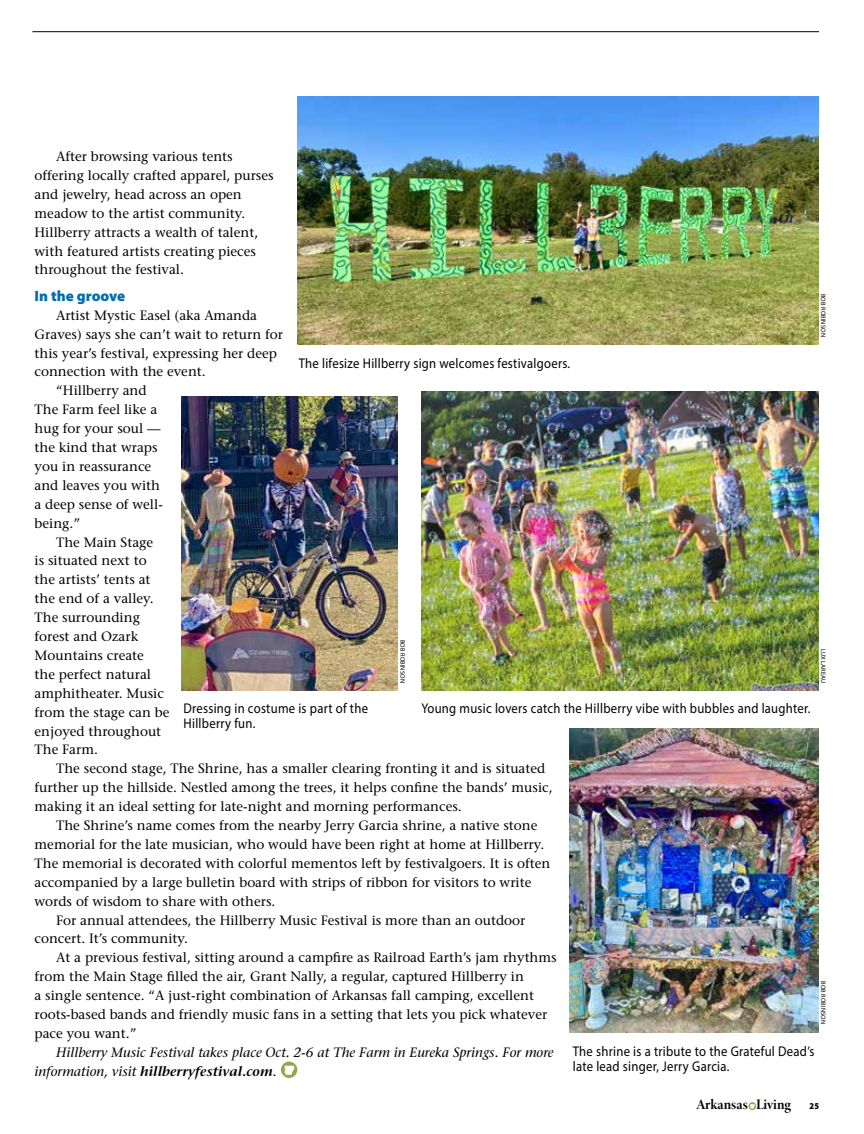
<style>
.page{position:relative;width:864px;height:1134px;background:#fff}
.page>*{position:absolute;margin:0;border:0;box-sizing:border-box;transform-origin:0 0}
.t1{font:900 15px "Myriad Pro";color:#006eaa}
.t2{font:700 14.55px "Minion 3 Display";color:#000}
.t3{font:14.1px/15.8px "Myriad Pro";letter-spacing:.02em;color:#000;scale:.9 1}
.t4{font:500 13.5px/18.9px "Stone Serif Std";color:#000}
.t5{font:italic 500 13.5px/18.9px "Stone Serif Std";color:#000}
.t6{font:900 9px "Myriad Pro";color:#000;scale:.9 1}
.t7{font:6.45px "Myriad Pro";letter-spacing:.02em;color:#000}
.s1{font-weight:600}
</style>
<div class="page">
<svg style="left:748px;top:1102px;width:8px;height:8px"></svg>
<svg style="left:750px;top:1104px;width:5px;height:5px"></svg>
<hr style="left:32px;top:31px;width:787px;height:1px;background:#000">
<img style="left:182px;top:396px;width:216px;height:294px">
<img style="left:570px;top:729px;width:248px;height:303px">
<img style="left:297px;top:96px;width:522px;height:248px">
<img style="left:421px;top:392px;width:398px;height:298px">
<svg style="left:281px;top:1062px;width:16px;height:16px"></svg>
<svg style="left:284px;top:1066px;width:11px;height:9px"></svg>
<p class="t4" style="left:35px;top:147px;width:241px;text-indent:22px">After browsing various tents offering locally crafted apparel, purses and jewelry, head across an open meadow to the artist community.<br>Hillberry attracts a wealth of talent, with featured artists creating pieces throughout the festival.</p>
<p class="t1" style="left:35px;top:286px;width:92px">In the groove</p>
<p class="t4" style="left:56px;top:306px;width:203px">Artist Mystic Easel (aka Amanda</p>
<p class="t4" style="left:35px;top:325px;width:250px">Graves) says she can’t wait to return for</p>
<p class="t4" style="left:35px;top:343px;width:244px">this year’s festival, expressing her deep</p>
<p class="t4" style="left:35px;top:362px;width:173px">connection with the event.</p>
<p class="t4" style="left:56px;top:381px;width:92px">“Hillberry and</p>
<p class="t4" style="left:35px;top:400px;width:124px">The Farm feel like a</p>
<p class="t4" style="left:35px;top:419px;width:128px">hug for your soul —</p>
<p class="t4" style="left:35px;top:438px;width:125px">the kind that wraps</p>
<p class="t4" style="left:35px;top:457px;width:118px">you in reassurance</p>
<p class="t4" style="left:35px;top:476px;width:127px">and leaves you with</p>
<p class="t4" style="left:35px;top:495px;width:130px">a deep sense of well-</p>
<p class="t4" style="left:35px;top:514px;width:47px">being.”</p>
<p class="t4" style="left:56px;top:532px;width:99px">The Main Stage</p>
<p class="t4" style="left:35px;top:551px;width:114px">is situated next to</p>
<p class="t4" style="left:35px;top:570px;width:118px">the artists’ tents at</p>
<p class="t4" style="left:35px;top:589px;width:121px">the end of a valley.</p>
<p class="t4" style="left:35px;top:608px;width:107px">The surrounding</p>
<p class="t4" style="left:35px;top:627px;width:105px">forest and Ozark</p>
<p class="t4" style="left:35px;top:646px;width:111px">Mountains create</p>
<p class="t4" style="left:35px;top:665px;width:118px">the perfect natural</p>
<p class="t4" style="left:35px;top:684px;width:131px">amphitheater. Music</p>
<p class="t4" style="left:35px;top:703px;width:136px">from the stage can be</p>
<p class="t4" style="left:35px;top:721px;width:128px">enjoyed throughout</p>
<p class="t4" style="left:35px;top:740px;width:65px">The Farm.</p>
<p class="t4" style="left:56px;top:759px;width:491px">The second stage, The Shrine, has a smaller clearing fronting it and is situated</p>
<p class="t4" style="left:35px;top:778px;width:520px">further up the hillside. Nestled among the trees, it helps confine the bands’ music,</p>
<p class="t4" style="left:35px;top:797px;width:429px">making it an ideal setting for late-night and morning performances.</p>
<p class="t4" style="left:56px;top:816px;width:483px">The Shrine’s name comes from the nearby Jerry Garcia shrine, a native stone</p>
<p class="t4" style="left:35px;top:835px;width:511px">memorial for the late musician, who would have been right at home at Hillberry.</p>
<p class="t4" style="left:35px;top:854px;width:517px">The memorial is decorated with colorful mementos left by festivalgoers. It is often</p>
<p class="t4" style="left:35px;top:873px;width:498px">accompanied by a large bulletin board with strips of ribbon for visitors to write</p>
<p class="t4" style="left:35px;top:892px;width:242px">words of wisdom to share with others.</p>
<p class="t4" style="left:56px;top:910px;width:471px">For annual attendees, the Hillberry Music Festival is more than an outdoor</p>
<p class="t4" style="left:35px;top:929px;width:155px">concert. It’s community.</p>
<p class="t4" style="left:56px;top:948px;width:502px">At a previous festival, sitting around a campfire as Railroad Earth’s jam rhythms</p>
<p class="t4" style="left:35px;top:967px;width:491px">from the Main Stage filled the air, Grant Nally, a regular, captured Hillberry in</p>
<p class="t4" style="left:35px;top:986px;width:501px">a single sentence. “A just-right combination of Arkansas fall camping, excellent</p>
<p class="t4" style="left:35px;top:1005px;width:514px">roots-based bands and friendly music fans in a setting that lets you pick whatever</p>
<p class="t4" style="left:35px;top:1024px;width:103px">pace you want.”</p>
<p class="t5" style="left:35px;top:1043px;width:521px;text-indent:22px">Hillberry Music Festival takes place Oct. 2-6 at The Farm in Eureka Springs. For more information, visit <span class="s1">hillberryfestival.com</span>.</p>
<p class="t7" style="left:827px;top:294px;width:45px;rotate:90deg">BOB ROBINSON</p>
<p class="t3" style="left:299px;top:355px;width:303px">The lifesize Hillberry sign welcomes festivalgoers.</p>
<p class="t7" style="left:407px;top:640px;width:45px;rotate:90deg">BOB ROBINSON</p>
<p class="t7" style="left:827px;top:649px;width:36px;rotate:90deg">LUX LAREAU</p>
<p class="t3" style="left:184px;top:700px;width:207px">Dressing in costume is part of the<br>Hillberry fun.</p>
<p class="t3" style="left:421px;top:700px;width:434px">Young music lovers catch the Hillberry vibe with bubbles and laughter.</p>
<p class="t7" style="left:827px;top:981px;width:45px;rotate:90deg">BOB ROBINSON</p>
<p class="t3" style="left:573px;top:1043px;width:270px">The shrine is a tribute to the Grateful Dead’s late lead singer, Jerry Garcia.</p>
<p class="t2" style="left:697px;top:1095px;width:95px">Arkansas Living</p>
<p class="t6" style="left:810px;top:1100px;width:12px">25</p>
</div>
